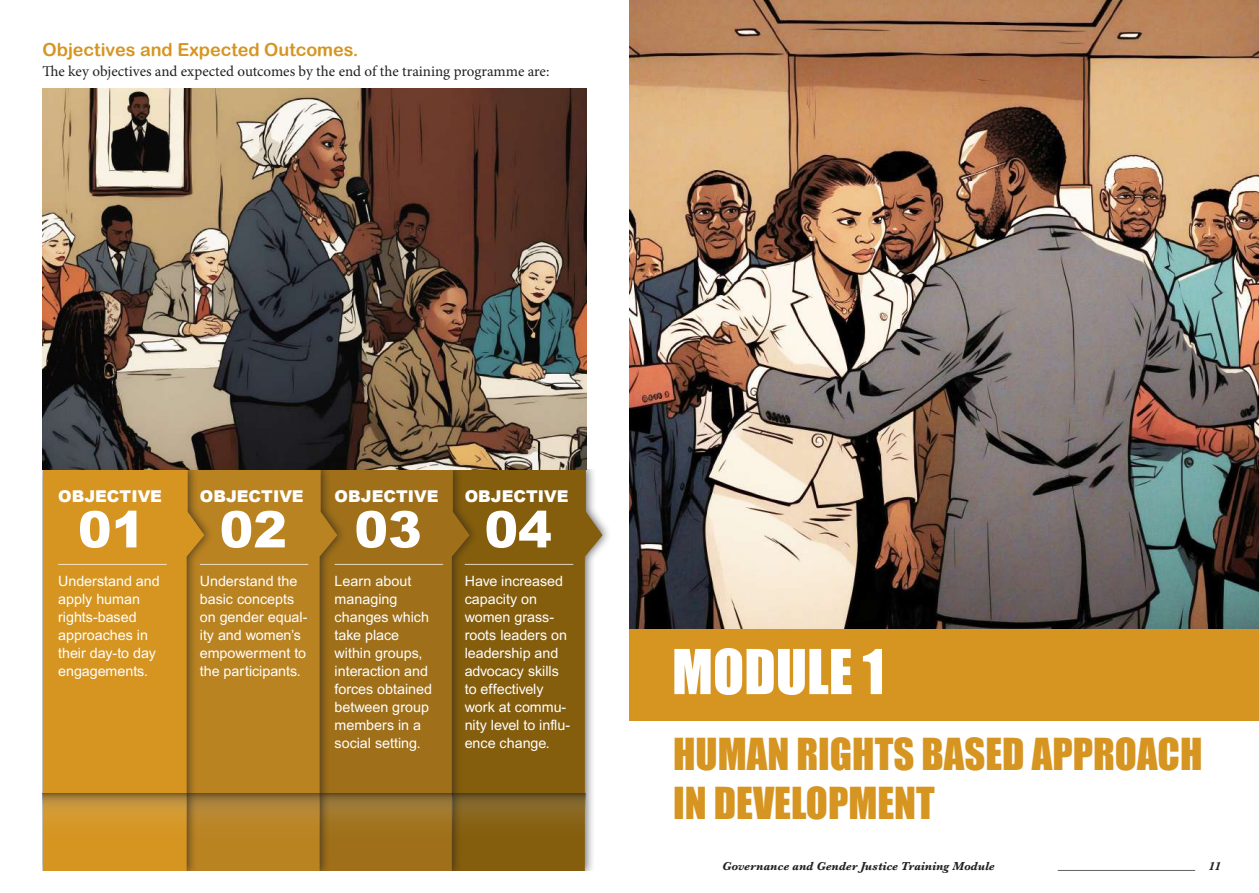
<style>
.page{position:relative;width:1259px;height:893px;background:#fff}
.page>*{position:absolute;margin:0;border:0;box-sizing:border-box;transform-origin:0 0}
.t1{font:57.15px "Impact";color:#fff}
.t2{font:900 50.55px "Arial";color:#fff}
.t3{font:40.5px/48.6px "Impact";color:#d69521}
.t4{font:18px "Arial Rounded MT Bold";color:#d69521}
.t5{font:900 16.2px "Arial";color:#fff}
.t6{font:15px "Minion Pro";color:#231f20}
.t7{font:14.25px/18px "Arial";color:#fff}
.t8{font:italic 700 12px "Baskerville";color:#231f20}
</style>
<div class="page">
<hr style="left:1057px;top:870px;width:138px;height:1px;background:#636366">
<svg style="left:479px;top:469px;width:123px;height:402px;background:#94732f"></svg>
<svg style="left:479px;top:793px;width:106px;height:77px;background:#835f16"></svg>
<div style="left:300px;top:460px;width:179px;height:421px;background:#231f20;opacity:.75"></div>
<svg style="left:347px;top:469px;width:122px;height:402px;background:#996c18"></svg>
<svg style="left:347px;top:793px;width:105px;height:77px;background:#9c7121"></svg>
<div style="left:168px;top:460px;width:179px;height:421px;background:#231f20;opacity:.75"></div>
<svg style="left:214px;top:469px;width:123px;height:402px;background:#b27e20"></svg>
<svg style="left:214px;top:793px;width:105px;height:77px;background:#b38129"></svg>
<div style="left:35px;top:460px;width:179px;height:421px;background:#231f20;opacity:.75"></div>
<svg style="left:43px;top:469px;width:161px;height:402px;background:#cf9121"></svg>
<div style="left:32px;top:447px;width:565px;height:22px;background:#fff"></div>
<div style="left:32px;top:871px;width:565px;height:22px;background:#fff"></div>
<div style="left:22px;top:469px;width:20px;height:424px;background:#fff"></div>
<svg style="left:43px;top:793px;width:144px;height:77px;background:#ce9329"></svg>
<hr style="left:58px;top:564px;width:109px;height:1px;background:#fff">
<hr style="left:200px;top:564px;width:108px;height:1px;background:#fff">
<hr style="left:335px;top:564px;width:108px;height:1px;background:#fff">
<hr style="left:465px;top:564px;width:108px;height:1px;background:#fff">
<img style="left:43px;top:88px;width:543px;height:381px">
<div style="left:629px;top:628px;width:630px;height:93px;background:#d69521"></div>
<img style="left:629px;top:0;width:630px;height:629px">
<p class="t4" style="left:43px;top:39px;width:317px">Objectives and Expected Outcomes.</p>
<p class="t6" style="left:43px;top:61px;width:508px">The key objectives and expected outcomes by the end of the training programme are:</p>
<p class="t5" style="left:58px;top:484px;width:105px">OBJECTIVE</p>
<p class="t5" style="left:200px;top:484px;width:105px">OBJECTIVE</p>
<p class="t5" style="left:335px;top:484px;width:105px">OBJECTIVE</p>
<p class="t5" style="left:465px;top:484px;width:105px">OBJECTIVE</p>
<h2 class="t2" style="left:78px;top:493px;width:69px">01</h2>
<h2 class="t2" style="left:220px;top:493px;width:69px">02</h2>
<h2 class="t2" style="left:354px;top:493px;width:69px">03</h2>
<h2 class="t2" style="left:484px;top:493px;width:69px">04</h2>
<p class="t7" style="left:58px;top:572px;width:103px">Understand and apply human rights-based approaches in their day-to day engagements.</p>
<p class="t7" style="left:200px;top:572px;width:109px">Understand the basic concepts on gender equal&shy;ity and women’s empowerment to the participants.</p>
<p class="t7" style="left:335px;top:572px;width:99px">Learn about managing changes which take place within groups, interaction and forces obtained between group members in a social setting.</p>
<p class="t7" style="left:465px;top:572px;width:107px">Have increased capacity on women grass&shy;roots leaders on leadership and advocacy skills to effectively work at commu&shy;nity level to influ&shy;ence change.</p>
<h1 class="t1" style="left:672px;top:627px;width:214px">MODULE 1</h1>
<h3 class="t3" style="left:673px;top:729px;width:531px">HUMAN RIGHTS BASED APPROACH<br>IN DEVELOPMENT</h3>
<p class="t8" style="left:722px;top:858px;width:274px">Governance and Gender Justice Training Module</p>
<p class="t8" style="left:1208px;top:858px;width:14px">11</p>
</div>
